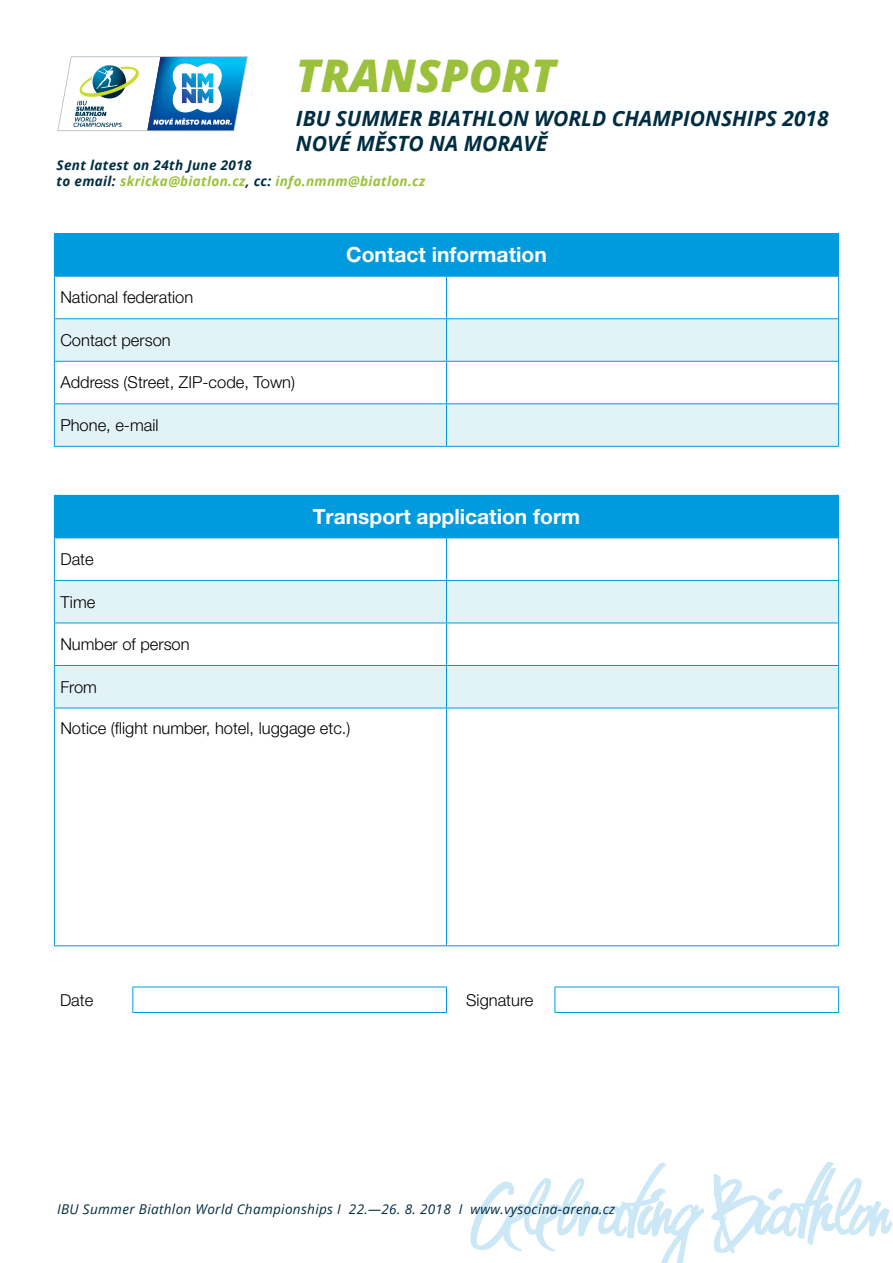
<style>
.page{position:relative;width:893px;height:1263px;background:#fff}
.page>*{position:absolute;margin:0;border:0;box-sizing:border-box;transform-origin:0 0}
.t1{font:italic 800 45px "Open Sans";color:#9bc13c}
.t2{font:italic 700 21px/25.2px "Open Sans";color:#002d41}
.t3{font:700 21px "Helvetica Neue LT Pro";color:#fff}
.t4{font:300 16.5px "Helvetica Neue LT Pro";color:#000}
.t5{font:italic 700 13.5px/16.2px "Open Sans";letter-spacing:.025em;color:#9bc13c}
.t6{font:italic 13.5px "Open Sans";letter-spacing:.025em;color:#002d41}
.s1{color:#002d41}
</style>
<div class="page">
<svg style="left:470px;top:1163px;width:234px;height:100px"></svg>
<svg style="left:711px;top:1162px;width:182px;height:91px"></svg>
<div style="left:54px;top:495px;width:785px;height:43px;background:#009ade"></div>
<svg style="left:55px;top:538px;width:783px;height:42px"></svg>
<svg style="left:55px;top:581px;width:783px;height:127px;fill:#e2f3f7"></svg>
<hr style="left:54px;top:538px;width:1px;height:42px;background:#009ade">
<hr style="left:446px;top:538px;width:1px;height:42px;background:#009ade">
<hr style="left:838px;top:538px;width:1px;height:42px;background:#009ade">
<hr style="left:54px;top:580px;width:392px;height:1px;background:#009ade">
<hr style="left:54px;top:581px;width:1px;height:42px;background:#009ade">
<hr style="left:446px;top:580px;width:393px;height:1px;background:#009ade">
<hr style="left:446px;top:581px;width:1px;height:42px;background:#009ade">
<hr style="left:838px;top:581px;width:1px;height:42px;background:#009ade">
<hr style="left:54px;top:623px;width:392px;height:1px;background:#009ade">
<hr style="left:54px;top:623px;width:1px;height:42px;background:#009ade">
<hr style="left:446px;top:623px;width:393px;height:1px;background:#009ade">
<hr style="left:446px;top:623px;width:1px;height:42px;background:#009ade">
<hr style="left:838px;top:623px;width:1px;height:42px;background:#009ade">
<hr style="left:54px;top:665px;width:392px;height:1px;background:#009ade">
<hr style="left:54px;top:666px;width:1px;height:42px;background:#009ade">
<hr style="left:446px;top:665px;width:393px;height:1px;background:#009ade">
<hr style="left:446px;top:666px;width:1px;height:42px;background:#009ade">
<hr style="left:838px;top:666px;width:1px;height:42px;background:#009ade">
<hr style="left:54px;top:708px;width:392px;height:1px;background:#009ade">
<hr style="left:54px;top:708px;width:1px;height:237px;background:#009ade">
<hr style="left:446px;top:708px;width:393px;height:1px;background:#009ade">
<hr style="left:446px;top:708px;width:1px;height:237px;background:#009ade">
<hr style="left:838px;top:708px;width:1px;height:237px;background:#009ade">
<hr style="left:54px;top:945px;width:392px;height:1px;background:#009ade">
<hr style="left:446px;top:945px;width:393px;height:1px;background:#009ade">
<div style="left:54px;top:234px;width:785px;height:42px;background:#009ade"></div>
<svg style="left:55px;top:319px;width:783px;height:127px;fill:#e2f3f7"></svg>
<hr style="left:54px;top:233px;width:392px;height:1px;background:#009ade">
<hr style="left:446px;top:233px;width:393px;height:1px;background:#009ade">
<hr style="left:54px;top:276px;width:392px;height:1px;background:#009ade">
<hr style="left:54px;top:277px;width:1px;height:41px;background:#009ade">
<hr style="left:446px;top:276px;width:393px;height:1px;background:#009ade">
<hr style="left:446px;top:277px;width:1px;height:41px;background:#009ade">
<hr style="left:838px;top:277px;width:1px;height:41px;background:#009ade">
<hr style="left:54px;top:318px;width:392px;height:1px;background:#009ade">
<hr style="left:54px;top:319px;width:1px;height:42px;background:#009ade">
<hr style="left:446px;top:318px;width:393px;height:1px;background:#009ade">
<hr style="left:446px;top:319px;width:1px;height:42px;background:#009ade">
<hr style="left:838px;top:319px;width:1px;height:42px;background:#009ade">
<hr style="left:54px;top:361px;width:392px;height:1px;background:#009ade">
<hr style="left:54px;top:362px;width:1px;height:41px;background:#009ade">
<hr style="left:446px;top:361px;width:393px;height:1px;background:#009ade">
<hr style="left:446px;top:362px;width:1px;height:41px;background:#009ade">
<hr style="left:838px;top:362px;width:1px;height:41px;background:#009ade">
<hr style="left:54px;top:403px;width:392px;height:1px;background:#009ade">
<hr style="left:54px;top:404px;width:1px;height:42px;background:#009ade">
<hr style="left:446px;top:403px;width:393px;height:1px;background:#009ade">
<hr style="left:446px;top:404px;width:1px;height:42px;background:#009ade">
<hr style="left:838px;top:404px;width:1px;height:42px;background:#009ade">
<hr style="left:54px;top:446px;width:392px;height:1px;background:#009ade">
<hr style="left:446px;top:446px;width:393px;height:1px;background:#009ade">
<hr style="left:132px;top:986px;width:315px;height:1px;background:#009ade">
<hr style="left:132px;top:1012px;width:315px;height:1px;background:#009ade">
<hr style="left:555px;top:986px;width:284px;height:1px;background:#009ade">
<svg style="left:132px;top:987px;width:707px;height:25px"></svg>
<hr style="left:555px;top:1012px;width:284px;height:1px;background:#009ade">
<svg style="left:57px;top:56px;width:191px;height:75px"></svg>
<h1 class="t1" style="left:296px;top:42px;width:261px">TRANSPORT</h1>
<p class="t2" style="left:296px;top:105px;width:534px">IBU Summer Biathlon World Championships 2018<br>NOVÉ MĚSTO NA MORAVĚ</p>
<p class="t5" style="left:57px;top:156px;width:370px"><span class="s1">Sent latest on 24th June 2018<br>to email:</span> skricka@biatlon.cz<span class="s1">, cc:</span> info.nmnm@biatlon.cz</p>
<p class="t4" style="left:60px;top:287px;width:134px">National federation</p>
<p class="t4" style="left:60px;top:330px;width:112px">Contact person</p>
<p class="t4" style="left:60px;top:372px;width:236px">Address (Street, ZIP-code, Town)</p>
<p class="t4" style="left:60px;top:415px;width:100px">Phone, e-mail</p>
<p class="t3" style="left:346px;top:242px;width:202px">Contact information</p>
<p class="t3" style="left:313px;top:504px;width:269px">Transport application form</p>
<p class="t4" style="left:60px;top:549px;width:35px">Date</p>
<p class="t4" style="left:60px;top:592px;width:36px">Time</p>
<p class="t4" style="left:60px;top:634px;width:131px">Number of person</p>
<p class="t4" style="left:60px;top:677px;width:38px">From</p>
<p class="t4" style="left:60px;top:718px;width:292px">Notice (flight number, hotel, luggage etc.)</p>
<p class="t4" style="left:60px;top:990px;width:35px">Date</p>
<p class="t4" style="left:466px;top:990px;width:69px">Signature</p>
<p class="t6" style="left:57px;top:1200px;width:560px">IBU Summer Biathlon World Championships I 22.—26. 8. 2018 I www.vysocina-arena.cz</p>
</div>
